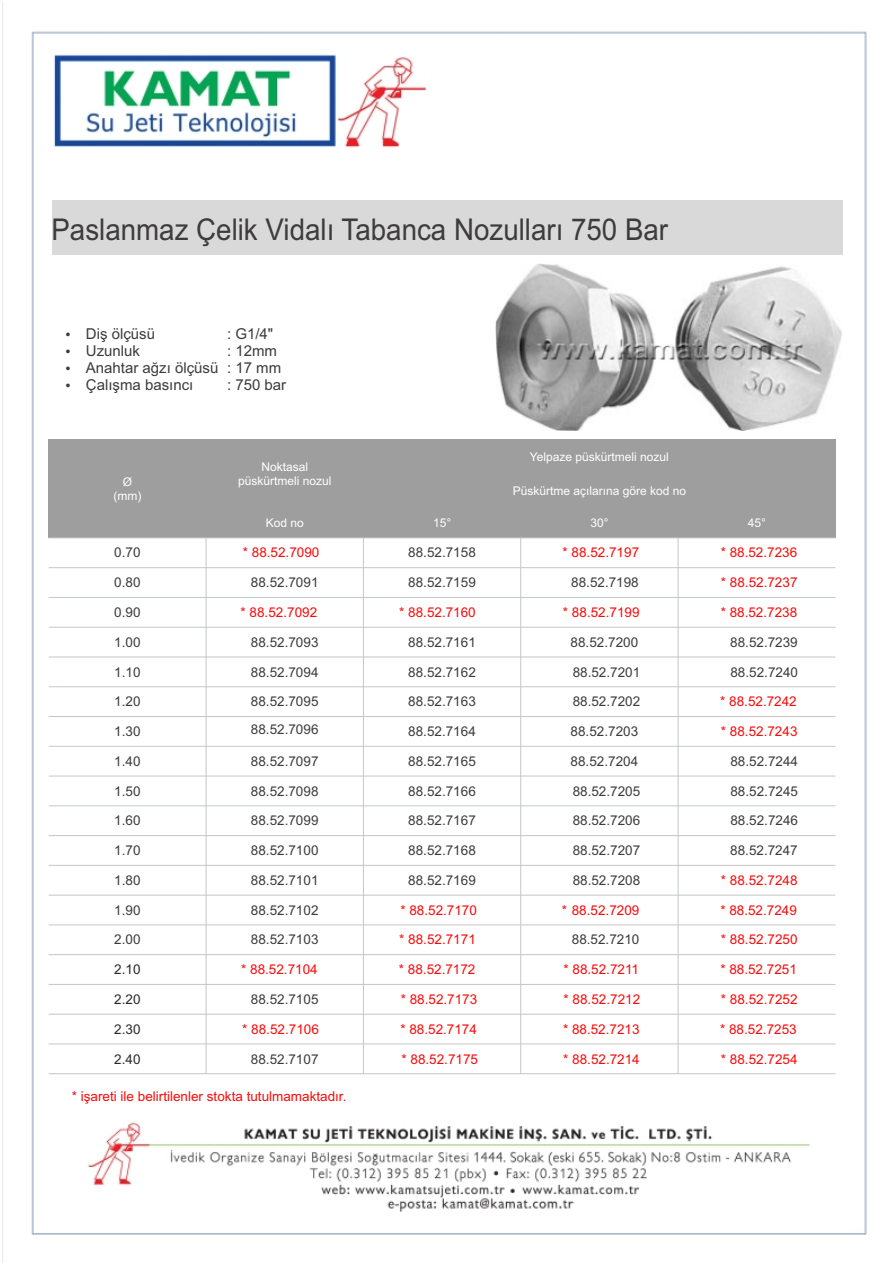
<style>
.page{position:relative;width:893px;height:1263px;background:#fff}
.page>*{position:absolute;margin:0;border:0;box-sizing:border-box;transform-origin:0 0}
.t1{font:30px "Arial";color:#3d3b3b;scale:.92 1}
.t2{font:15px/16.8px "Arial";color:#3d3b3b}
.t3{font:13.5px "Arial";color:#3d3b3b}
.t4{font:13.5px "Arial";color:#fa0a0a}
.t5{font:13.5px "Arial";color:#2b2929}
.t6{font:12px/13.4px "Arial";color:#fff;text-align:center}
</style>
<div class="page">
<img style="left:2px;top:3px;width:865px;height:1260px">
<img style="left:495px;top:263px;width:348px;height:168px">
<div style="left:49px;top:440px;width:157px;height:98px;background:#9e9e9e"></div>
<div style="left:206px;top:440px;width:157px;height:68px;background:#9e9e9e"></div>
<div style="left:363px;top:440px;width:472px;height:34px;background:#9e9e9e"></div>
<div style="left:363px;top:474px;width:472px;height:34px;background:#9e9e9e"></div>
<div style="left:206px;top:508px;width:157px;height:30px;background:#9e9e9e"></div>
<div style="left:363px;top:508px;width:158px;height:30px;background:#9e9e9e"></div>
<div style="left:521px;top:508px;width:157px;height:30px;background:#9e9e9e"></div>
<div style="left:678px;top:508px;width:157px;height:30px;background:#9e9e9e"></div>
<hr style="left:206px;top:538px;width:1px;height:536px;background:#c4c7c7">
<hr style="left:363px;top:538px;width:1px;height:536px;background:#c4c7c7">
<hr style="left:520px;top:538px;width:1px;height:536px;background:#c4c7c7">
<hr style="left:678px;top:538px;width:1px;height:536px;background:#c4c7c7">
<hr style="left:49px;top:1073px;width:786px;height:1px;background:#c4c7c7">
<hr style="left:49px;top:1044px;width:786px;height:1px;background:#c4c7c7">
<hr style="left:49px;top:1014px;width:786px;height:1px;background:#c4c7c7">
<hr style="left:49px;top:984px;width:786px;height:1px;background:#c4c7c7">
<hr style="left:49px;top:954px;width:786px;height:1px;background:#c4c7c7">
<hr style="left:49px;top:925px;width:786px;height:1px;background:#c4c7c7">
<hr style="left:49px;top:895px;width:786px;height:1px;background:#c4c7c7">
<hr style="left:49px;top:865px;width:786px;height:1px;background:#c4c7c7">
<hr style="left:49px;top:835px;width:786px;height:1px;background:#c4c7c7">
<hr style="left:49px;top:805px;width:786px;height:1px;background:#c4c7c7">
<hr style="left:49px;top:776px;width:786px;height:1px;background:#c4c7c7">
<hr style="left:49px;top:746px;width:786px;height:1px;background:#c4c7c7">
<hr style="left:49px;top:716px;width:786px;height:1px;background:#c4c7c7">
<hr style="left:49px;top:686px;width:786px;height:1px;background:#c4c7c7">
<hr style="left:49px;top:657px;width:786px;height:1px;background:#c4c7c7">
<hr style="left:49px;top:627px;width:786px;height:1px;background:#c4c7c7">
<hr style="left:49px;top:597px;width:786px;height:1px;background:#c4c7c7">
<hr style="left:49px;top:567px;width:786px;height:1px;background:#c4c7c7">
<hr style="left:49px;top:538px;width:786px;height:1px;background:#c4c7c7">
<div style="left:52px;top:200px;width:791px;height:55px;background:#d9d9d9"></div>
<svg style="left:66px;top:333px;width:4px;height:4px"></svg>
<svg style="left:66px;top:350px;width:4px;height:3px"></svg>
<svg style="left:66px;top:366px;width:4px;height:4px"></svg>
<svg style="left:66px;top:383px;width:4px;height:4px"></svg>
<h1 class="t1" style="left:51px;top:218px;width:672px">Paslanmaz Çelik Vidalı Tabanca Nozulları 750 Bar</h1>
<p class="t2" style="left:86px;top:327px;width:71px">Diş ölçüsü</p>
<p class="t2" style="left:227px;top:327px;width:48px">: G1/4"</p>
<p class="t2" style="left:86px;top:344px;width:56px">Uzunluk</p>
<p class="t2" style="left:86px;top:344px;width:197px;text-indent:141px">: 12mm<br>Anahtar ağzı ölçüsü : 17 mm<br>Çalışma basıncı</p>
<p class="t2" style="left:227px;top:377px;width:61px">: 750 bar</p>
<p class="t6" style="left:113px;top:476px;width:29px">Ø (mm)</p>
<p class="t6" style="left:238px;top:461px;width:95px">Noktasal püskürtmeli nozul</p>
<p class="t6" style="left:530px;top:451px;width:140px">Yelpaze püskürtmeli nozul</p>
<p class="t6" style="left:513px;top:485px;width:175px">Püskürtme açılarına göre kod no</p>
<p class="t6" style="left:266px;top:517px;width:40px">Kod no</p>
<p class="t6" style="left:433px;top:517px;width:20px">15°</p>
<p class="t6" style="left:590px;top:517px;width:20px">30°</p>
<p class="t6" style="left:748px;top:517px;width:20px">45°</p>
<p class="t3" style="left:114px;top:548px;width:28px">0.70</p>
<p class="t4" style="left:243px;top:548px;width:78px">* 88.52.7090</p>
<p class="t3" style="left:408px;top:548px;width:69px">88.52.7158</p>
<p class="t4" style="left:563px;top:548px;width:78px">* 88.52.7197</p>
<p class="t4" style="left:721px;top:548px;width:78px">* 88.52.7236</p>
<p class="t3" style="left:114px;top:577px;width:28px">0.80</p>
<p class="t3" style="left:251px;top:577px;width:69px">88.52.7091</p>
<p class="t3" style="left:408px;top:577px;width:69px">88.52.7159</p>
<p class="t3" style="left:571px;top:577px;width:69px">88.52.7198</p>
<p class="t4" style="left:721px;top:577px;width:78px">* 88.52.7237</p>
<p class="t3" style="left:114px;top:607px;width:28px">0.90</p>
<p class="t4" style="left:241px;top:607px;width:78px">* 88.52.7092</p>
<p class="t4" style="left:399px;top:607px;width:78px">* 88.52.7160</p>
<p class="t4" style="left:563px;top:607px;width:78px">* 88.52.7199</p>
<p class="t4" style="left:721px;top:607px;width:78px">* 88.52.7238</p>
<p class="t3" style="left:114px;top:637px;width:28px">1.00</p>
<p class="t3" style="left:251px;top:637px;width:69px">88.52.7093</p>
<p class="t3" style="left:408px;top:637px;width:69px">88.52.7161</p>
<p class="t3" style="left:571px;top:637px;width:69px">88.52.7200</p>
<p class="t3" style="left:730px;top:637px;width:69px">88.52.7239</p>
<p class="t3" style="left:114px;top:667px;width:28px">1.10</p>
<p class="t3" style="left:251px;top:667px;width:69px">88.52.7094</p>
<p class="t3" style="left:408px;top:667px;width:69px">88.52.7162</p>
<p class="t3" style="left:573px;top:667px;width:69px">88.52.7201</p>
<p class="t3" style="left:730px;top:667px;width:69px">88.52.7240</p>
<p class="t3" style="left:114px;top:696px;width:28px">1.20</p>
<p class="t3" style="left:251px;top:696px;width:69px">88.52.7095</p>
<p class="t3" style="left:408px;top:696px;width:69px">88.52.7163</p>
<p class="t3" style="left:573px;top:696px;width:69px">88.52.7202</p>
<p class="t4" style="left:720px;top:696px;width:78px">* 88.52.7242</p>
<p class="t3" style="left:114px;top:726px;width:28px">1.30</p>
<p class="t3" style="left:251px;top:724px;width:69px">88.52.7096</p>
<p class="t3" style="left:408px;top:726px;width:69px">88.52.7164</p>
<p class="t3" style="left:571px;top:726px;width:69px">88.52.7203</p>
<p class="t4" style="left:721px;top:726px;width:78px">* 88.52.7243</p>
<p class="t3" style="left:114px;top:756px;width:28px">1.40</p>
<p class="t3" style="left:251px;top:756px;width:69px">88.52.7097</p>
<p class="t3" style="left:408px;top:756px;width:69px">88.52.7165</p>
<p class="t3" style="left:571px;top:756px;width:69px">88.52.7204</p>
<p class="t3" style="left:730px;top:756px;width:69px">88.52.7244</p>
<p class="t3" style="left:114px;top:786px;width:28px">1.50</p>
<p class="t3" style="left:251px;top:786px;width:69px">88.52.7098</p>
<p class="t3" style="left:408px;top:786px;width:69px">88.52.7166</p>
<p class="t3" style="left:573px;top:786px;width:69px">88.52.7205</p>
<p class="t3" style="left:730px;top:786px;width:69px">88.52.7245</p>
<p class="t3" style="left:114px;top:815px;width:28px">1.60</p>
<p class="t3" style="left:251px;top:815px;width:69px">88.52.7099</p>
<p class="t3" style="left:408px;top:815px;width:69px">88.52.7167</p>
<p class="t3" style="left:573px;top:815px;width:69px">88.52.7206</p>
<p class="t3" style="left:730px;top:815px;width:69px">88.52.7246</p>
<p class="t3" style="left:114px;top:845px;width:28px">1.70</p>
<p class="t3" style="left:251px;top:845px;width:69px">88.52.7100</p>
<p class="t3" style="left:408px;top:845px;width:69px">88.52.7168</p>
<p class="t3" style="left:573px;top:845px;width:69px">88.52.7207</p>
<p class="t3" style="left:730px;top:845px;width:69px">88.52.7247</p>
<p class="t3" style="left:114px;top:875px;width:28px">1.80</p>
<p class="t3" style="left:251px;top:875px;width:69px">88.52.7101</p>
<p class="t3" style="left:408px;top:875px;width:69px">88.52.7169</p>
<p class="t3" style="left:573px;top:875px;width:69px">88.52.7208</p>
<p class="t4" style="left:721px;top:875px;width:78px">* 88.52.7248</p>
<p class="t3" style="left:114px;top:905px;width:28px">1.90</p>
<p class="t3" style="left:251px;top:905px;width:69px">88.52.7102</p>
<p class="t4" style="left:400px;top:905px;width:78px">* 88.52.7170</p>
<p class="t4" style="left:562px;top:905px;width:79px">* 88.52.7209</p>
<p class="t4" style="left:720px;top:905px;width:78px">* 88.52.7249</p>
<p class="t3" style="left:114px;top:935px;width:28px">2.00</p>
<p class="t3" style="left:251px;top:935px;width:69px">88.52.7103</p>
<p class="t4" style="left:399px;top:935px;width:78px">* 88.52.7171</p>
<p class="t3" style="left:572px;top:935px;width:69px">88.52.7210</p>
<p class="t4" style="left:721px;top:935px;width:78px">* 88.52.7250</p>
<p class="t5" style="left:114px;top:964px;width:28px">2.10</p>
<p class="t4" style="left:241px;top:964px;width:78px">* 88.52.7104</p>
<p class="t4" style="left:399px;top:964px;width:78px">* 88.52.7172</p>
<p class="t4" style="left:563px;top:964px;width:77px">* 88.52.7211</p>
<p class="t4" style="left:720px;top:964px;width:78px">* 88.52.7251</p>
<p class="t5" style="left:114px;top:994px;width:28px">2.20</p>
<p class="t3" style="left:251px;top:994px;width:69px">88.52.7105</p>
<p class="t4" style="left:401px;top:994px;width:78px">* 88.52.7173</p>
<p class="t4" style="left:564px;top:994px;width:78px">* 88.52.7212</p>
<p class="t4" style="left:721px;top:994px;width:78px">* 88.52.7252</p>
<p class="t5" style="left:114px;top:1024px;width:28px">2.30</p>
<p class="t4" style="left:242px;top:1024px;width:78px">* 88.52.7106</p>
<p class="t4" style="left:400px;top:1024px;width:78px">* 88.52.7174</p>
<p class="t4" style="left:563px;top:1024px;width:78px">* 88.52.7213</p>
<p class="t4" style="left:720px;top:1024px;width:78px">* 88.52.7253</p>
<p class="t5" style="left:114px;top:1054px;width:28px">2.40</p>
<p class="t3" style="left:251px;top:1054px;width:69px">88.52.7107</p>
<p class="t4" style="left:401px;top:1054px;width:78px">* 88.52.7175</p>
<p class="t4" style="left:563px;top:1054px;width:78px">* 88.52.7214</p>
<p class="t4" style="left:721px;top:1054px;width:78px">* 88.52.7254</p>
<p class="t4" style="left:72px;top:1091px;width:276px">* işareti ile belirtilenler stokta tutulmamaktadır.</p>
</div>
